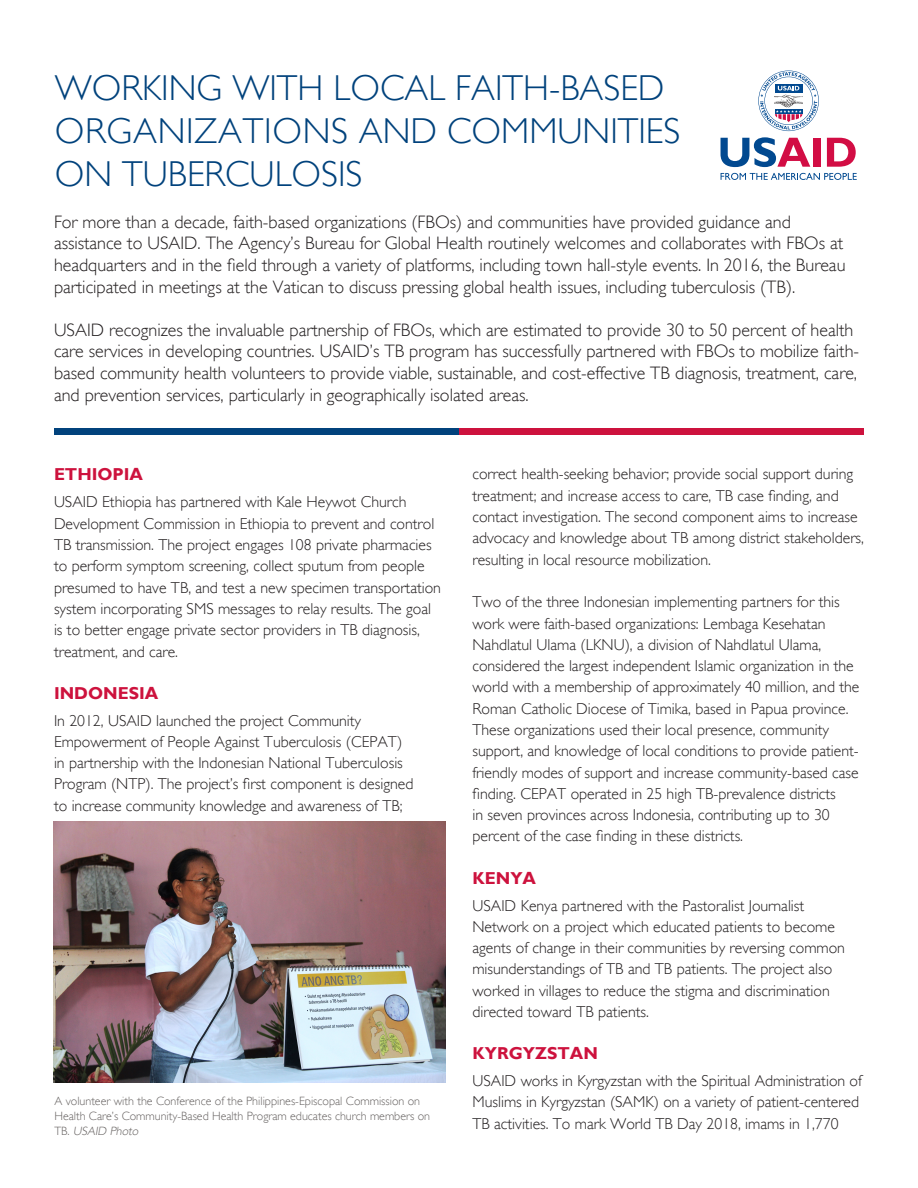
<style>
.page{position:relative;width:918px;height:1188px;background:#fff}
.page>*{position:absolute;margin:0;border:0;box-sizing:border-box;transform-origin:0 0}
.t1{font:300 36px/43.2px "Gill Sans";color:#01427c}
.t2{font:300 18px/21.6px "Gill Sans";color:#231f20}
.t3{font:700 17.25px "Gill Sans";color:#cd123d}
.t4{font:300 15.75px/21.3px "Gill Sans";color:#231f20}
.t5{font:300 12px/15px "Gill Sans";color:#676362}
.s1{font-style:italic}
</style>
<div class="page">
<svg style="left:721px;top:137px;width:89px;height:30px"></svg>
<div style="left:814px;top:138px;width:7px;height:29px;background:#d20d44"></div>
<svg style="left:827px;top:138px;width:29px;height:29px"></svg>
<svg style="left:721px;top:173px;width:136px;height:7px"></svg>
<svg style="left:758px;top:71px;width:61px;height:60px"></svg>
<img style="left:54px;top:822px;width:391px;height:261px">
<div style="left:55px;top:428px;width:404px;height:7px;background:#01427c"></div>
<div style="left:459px;top:428px;width:405px;height:7px;background:#cd123d"></div>
<h1 class="t1" style="left:55px;top:66px;width:627px">WORKING WITH LOCAL FAITH-BASED<br>ORGANIZATIONS AND COMMUNITIES<br>ON TUBERCULOSIS</h1>
<p class="t2" style="left:54px;top:211px;width:793px">For more than a decade, faith-based organizations (FBOs) and communities have provided guidance and assistance to USAID. The Agency’s Bureau for Global Health routinely welcomes and collaborates with FBOs at headquarters and in the field through a variety of platforms, including town hall-style events. In 2016, the Bureau participated in meetings at the Vatican to discuss pressing global health issues, including tuberculosis (TB).</p>
<p class="t2" style="left:54px;top:319px;width:807px">USAID recognizes the invaluable partnership of FBOs, which are estimated to provide 30 to 50 percent of health care services in developing countries. USAID’s TB program has successfully partnered with FBOs to mobilize faith&shy;based community health volunteers to provide viable, sustainable, and cost-effective TB diagnosis, treatment, care, and prevention services, particularly in geographically isolated areas.</p>
<h2 class="t3" style="left:54px;top:464px;width:91px">ETHIOPIA</h2>
<p class="t4" style="left:54px;top:492px;width:389px">USAID Ethiopia has partnered with Kale Heywot Church Development Commission in Ethiopia to prevent and control TB transmission. The project engages 108 private pharmacies to perform symptom screening, collect sputum from people presumed to have TB, and test a new specimen transportation system incorporating SMS messages to relay results. The goal is to better engage private sector providers in TB diagnosis, treatment, and care.</p>
<h2 class="t3" style="left:54px;top:682px;width:106px">INDONESIA</h2>
<p class="t4" style="left:54px;top:710px;width:361px">In 2012, USAID launched the project Community Empowerment of People Against Tuberculosis (CEPAT) in partnership with the Indonesian National Tuberculosis Program (NTP). The project’s first component is designed to increase community knowledge and awareness of TB;</p>
<p class="t5" style="left:54px;top:1094px;width:377px">A volunteer with the Conference of the Philippines-Episcopal Commission on<br>Health Care’s Community-Based Health Program educates church members on<br>T B . <span class="s1">USAID Photo</span></p>
<p class="t4" style="left:472px;top:464px;width:393px">correct health-seeking behavior; provide social support during treatment; and increase access to care, TB case finding, and contact investigation. The second component aims to increase advocacy and knowledge about TB among district stakeholders, resulting in local resource mobilization.</p>
<p class="t4" style="left:472px;top:591px;width:388px">Two of the three Indonesian implementing partners for this work were faith-based organizations: Lembaga Kesehatan Nahdlatul Ulama (LKNU), a division of Nahdlatul Ulama, considered the largest independent Islamic organization in the world with a membership of approximately 40 million, and the Roman Catholic Diocese of Timika, based in Papua province.<br>These organizations used their local presence, community support, and knowledge of local conditions to provide patient&shy;friendly modes of support and increase community-based case finding. CEPAT operated in 25 high TB-prevalence districts<br>in seven provinces across Indonesia, contributing up to 30 percent of the case finding in these districts.</p>
<h2 class="t3" style="left:472px;top:867px;width:65px">KENYA</h2>
<p class="t4" style="left:472px;top:895px;width:374px">USAID Kenya partnered with the Pastoralist Journalist Network on a project which educated patients to become agents of change in their communities by reversing common misunderstandings of TB and TB patients. The project also worked in villages to reduce the stigma and discrimination directed toward TB patients.</p>
<h2 class="t3" style="left:472px;top:1043px;width:127px">KYRGYZSTAN</h2>
<p class="t4" style="left:472px;top:1070px;width:391px">USAID works in Kyrgyzstan with the Spiritual Administration of<br>Muslims in Kyrgyzstan (SAMK) on a variety of patient-centered<br>TB activities. To mark World TB Day 2018, imams in 1,770</p>
</div>
